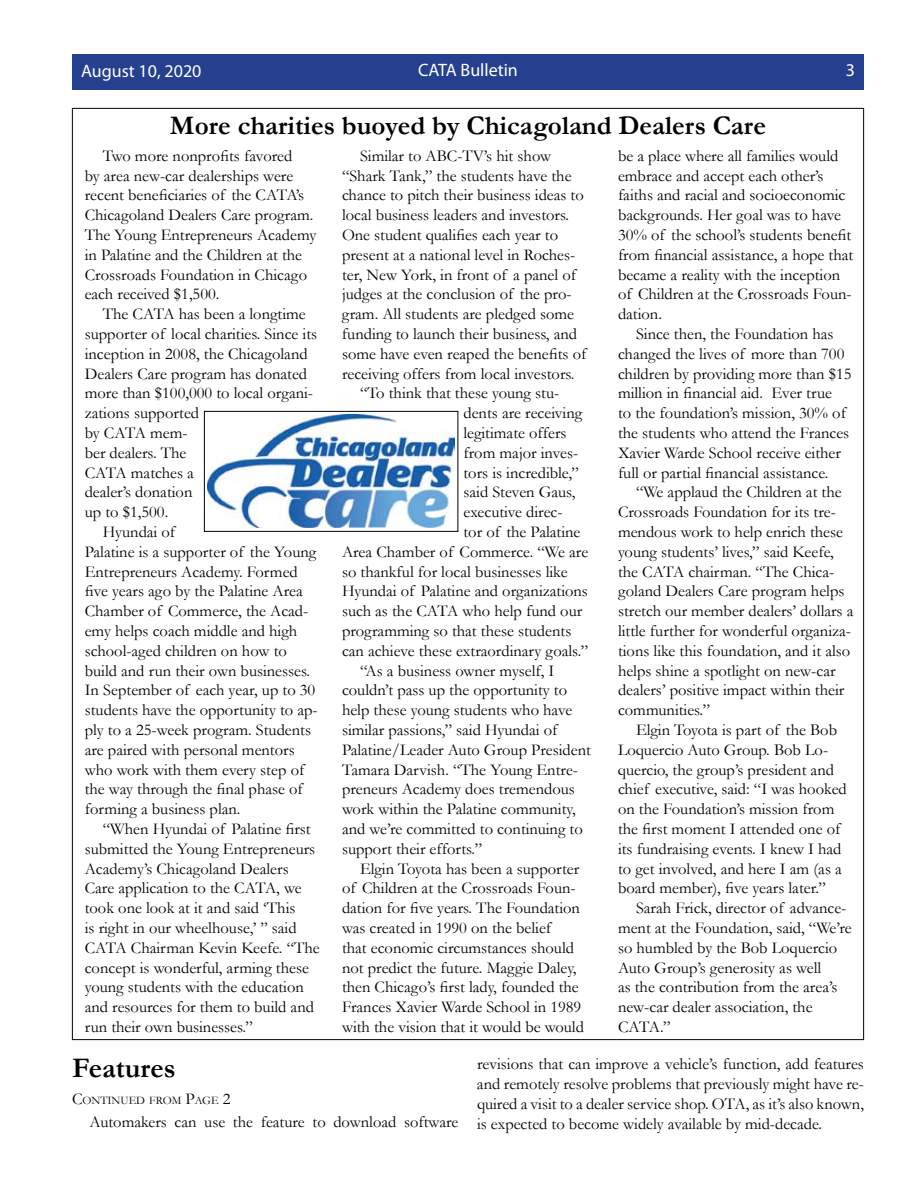
<style>
.page{position:relative;width:918px;height:1188px;background:#fff}
.page>*{position:absolute;margin:0;border:0;box-sizing:border-box;transform-origin:0 0}
.t1{font:700 28.5px "Garamond";color:#000}
.t2{font:700 27px "Garamond";color:#000}
.t3{font:18px "Myriad Pro";color:#fff}
.t4{font:16.5px/19.8px "Garamond";color:#000}
.t5{font:11.55px "Garamond";color:#000}
.s1{font-size:16.5px}
</style>
<div class="page">
<div style="left:204px;top:411px;width:254px;height:121px;border:1px solid #000"></div>
<div style="left:72px;top:54px;width:792px;height:36px;background:#24408f"></div>
<img style="left:208px;top:414px;width:246px;height:114px">
<p class="t3" style="left:81px;top:59px;width:122px">August 10, 2020</p>
<p class="t3" style="left:418px;top:58px;width:101px">CATA Bulletin</p>
<p class="t3" style="left:846px;top:58px;width:11px">3</p>
<h2 class="t2" style="left:170px;top:107px;width:598px">More charities buoyed by Chicagoland Dealers Care</h2>
<p class="t4" style="left:618px;top:145px;width:237px">be a place where all families would embrace and accept each other’s faiths and racial and socioeconomic backgrounds. Her goal was to have<br>30% of the school’s students benefit from financial assistance, a hope that became a reality with the inception of Children at the Crossroads Foun&shy;dation.</p>
<p class="t4" style="left:618px;top:323px;width:235px;text-indent:18px">Since then, the Foundation has changed the lives of more than 700 children by providing more than $15 million in financial aid. Ever true<br>to the foundation’s mission, 30% of the students who attend the Frances Xavier Warde School receive either full or partial financial assistance.</p>
<p class="t4" style="left:618px;top:482px;width:237px;text-indent:18px">“We applaud the Children at the Crossroads Foundation for its tre&shy;mendous work to help enrich these young students’ lives,” said Keefe, the CATA chairman. “The Chica&shy;goland Dealers Care program helps stretch our member dealers’ dollars a little further for wonderful organiza&shy;tions like this foundation, and it also helps shine a spotlight on new-car dealers’ positive impact within their communities.”</p>
<p class="t4" style="left:618px;top:719px;width:230px;text-indent:18px">Elgin Toyota is part of the Bob Loquercio Auto Group. Bob Lo&shy;quercio, the group’s president and chief executive, said: “I was hooked on the Foundation’s mission from the first moment I attended one of its fundraising events. I knew I had to get involved, and here I am (as a board member), five years later.”</p>
<p class="t4" style="left:618px;top:898px;width:235px;text-indent:18px">Sarah Frick, director of advance&shy;ment at the Foundation, said, “We’re so humbled by the Bob Loquercio<br>Auto Group’s generosity as well<br>as the contribution from the area’s new-car dealer association, the<br>CATA.”</p>
<p class="t4" style="left:85px;top:145px;width:233px;text-indent:18px">Two more nonprofits favored<br>by area new-car dealerships were recent beneficiaries of the CATA’s<br>Chicagoland Dealers Care program.<br>The Young Entrepreneurs Academy in Palatine and the Children at the<br>Crossroads Foundation in Chicago each received $1,500.</p>
<p class="t4" style="left:103px;top:304px;width:204px">The CATA has been a longtime</p>
<p class="t4" style="left:85px;top:323px;width:234px">supporter of local charities. Since its</p>
<p class="t4" style="left:85px;top:343px;width:224px">inception in 2008, the Chicagoland</p>
<p class="t4" style="left:85px;top:363px;width:224px">Dealers Care program has donated</p>
<p class="t4" style="left:85px;top:383px;width:230px">more than $100,000 to local organi-</p>
<p class="t4" style="left:85px;top:403px;width:116px">zations supported</p>
<p class="t4" style="left:85px;top:422px;width:104px">by CATA mem-</p>
<p class="t4" style="left:85px;top:442px;width:103px">ber dealers. The</p>
<p class="t4" style="left:85px;top:462px;width:111px">CATA matches a</p>
<p class="t4" style="left:85px;top:482px;width:109px">dealer’s donation</p>
<p class="t4" style="left:85px;top:502px;width:85px">up to $1,500.</p>
<p class="t4" style="left:103px;top:521px;width:74px">Hyundai of</p>
<p class="t4" style="left:85px;top:541px;width:233px">Palatine is a supporter of the Young</p>
<p class="t4" style="left:85px;top:561px;width:215px">Entrepreneurs Academy. Formed</p>
<p class="t4" style="left:85px;top:581px;width:220px">five years ago by the Palatine Area</p>
<p class="t4" style="left:85px;top:601px;width:225px">Chamber of Commerce, the Acad-</p>
<p class="t4" style="left:85px;top:620px;width:214px">emy helps coach middle and high</p>
<p class="t4" style="left:85px;top:640px;width:204px">school-aged children on how to</p>
<p class="t4" style="left:85px;top:660px;width:227px">build and run their own businesses.</p>
<p class="t4" style="left:85px;top:680px;width:232px">In September of each year, up to 30</p>
<p class="t4" style="left:85px;top:700px;width:234px">students have the opportunity to ap-</p>
<p class="t4" style="left:85px;top:719px;width:228px">ply to a 25-week program. Students</p>
<p class="t4" style="left:85px;top:739px;width:211px">are paired with personal mentors</p>
<p class="t4" style="left:85px;top:759px;width:221px">who work with them every step of</p>
<p class="t4" style="left:85px;top:779px;width:220px">the way through the final phase of</p>
<p class="t4" style="left:85px;top:799px;width:157px">forming a business plan.</p>
<p class="t4" style="left:103px;top:818px;width:210px">“When Hyundai of Palatine first</p>
<p class="t4" style="left:85px;top:838px;width:232px">submitted the Young Entrepreneurs</p>
<p class="t4" style="left:85px;top:858px;width:205px">Academy’s Chicagoland Dealers</p>
<p class="t4" style="left:85px;top:878px;width:218px">Care application to the CATA, we</p>
<p class="t4" style="left:85px;top:898px;width:212px">took one look at it and said ‘This</p>
<p class="t4" style="left:85px;top:917px;width:213px">is right in our wheelhouse,’ ” said</p>
<p class="t4" style="left:85px;top:937px;width:236px">CATA Chairman Kevin Keefe. “The</p>
<p class="t4" style="left:85px;top:957px;width:226px">concept is wonderful, arming these</p>
<p class="t4" style="left:85px;top:977px;width:221px">young students with the education</p>
<p class="t4" style="left:85px;top:997px;width:231px">and resources for them to build and</p>
<p class="t4" style="left:85px;top:1016px;width:170px">run their own businesses.”</p>
<p class="t4" style="left:360px;top:145px;width:193px">Similar to ABC-TV’s hit show</p>
<p class="t4" style="left:342px;top:165px;width:231px">“Shark Tank,” the students have the</p>
<p class="t4" style="left:342px;top:185px;width:243px">chance to pitch their business ideas to</p>
<p class="t4" style="left:342px;top:205px;width:229px">local business leaders and investors.</p>
<p class="t4" style="left:342px;top:224px;width:218px">One student qualifies each year to</p>
<p class="t4" style="left:342px;top:244px;width:235px">present at a national level in Roches-</p>
<p class="t4" style="left:342px;top:264px;width:236px">ter, New York, in front of a panel of</p>
<p class="t4" style="left:342px;top:284px;width:231px">judges at the conclusion of the pro-</p>
<p class="t4" style="left:342px;top:304px;width:234px">gram. All students are pledged some</p>
<p class="t4" style="left:342px;top:323px;width:237px">funding to launch their business, and</p>
<p class="t4" style="left:342px;top:343px;width:246px">some have even reaped the benefits of</p>
<p class="t4" style="left:342px;top:363px;width:234px">receiving offers from local investors.</p>
<p class="t4" style="left:360px;top:383px;width:201px">“To think that these young stu-</p>
<p class="t4" style="left:463px;top:403px;width:120px">dents are receiving</p>
<p class="t4" style="left:463px;top:422px;width:105px">legitimate offers</p>
<p class="t4" style="left:463px;top:442px;width:116px">from major inves-</p>
<p class="t4" style="left:464px;top:462px;width:117px">tors is incredible,”</p>
<p class="t4" style="left:464px;top:482px;width:113px">said Steven Gaus,</p>
<p class="t4" style="left:464px;top:502px;width:101px">executive direc-</p>
<p class="t4" style="left:463px;top:521px;width:118px">tor of the Palatine</p>
<p class="t4" style="left:342px;top:541px;width:248px">Area Chamber of Commerce. “We are</p>
<p class="t4" style="left:342px;top:561px;width:227px">so thankful for local businesses like</p>
<p class="t4" style="left:342px;top:581px;width:247px">Hyundai of Palatine and organizations</p>
<p class="t4" style="left:342px;top:601px;width:242px">such as the CATA who help fund our</p>
<p class="t4" style="left:342px;top:620px;width:231px">programming so that these students</p>
<p class="t4" style="left:342px;top:640px;width:248px">can achieve these extraordinary goals.”</p>
<p class="t4" style="left:360px;top:660px;width:196px">“As a business owner myself, I</p>
<p class="t4" style="left:342px;top:680px;width:227px">couldn’t pass up the opportunity to</p>
<p class="t4" style="left:342px;top:700px;width:232px">help these young students who have</p>
<p class="t4" style="left:342px;top:719px;width:217px">similar passions,” said Hyundai of</p>
<p class="t4" style="left:342px;top:739px;width:251px">Palatine/Leader Auto Group President</p>
<p class="t4" style="left:342px;top:759px;width:238px">Tamara Darvish. “The Young Entre-</p>
<p class="t4" style="left:342px;top:779px;width:234px">preneurs Academy does tremendous</p>
<p class="t4" style="left:342px;top:799px;width:235px">work within the Palatine community,</p>
<p class="t4" style="left:342px;top:818px;width:242px">and we’re committed to continuing to</p>
<p class="t4" style="left:342px;top:838px;width:142px">support their efforts.”</p>
<p class="t4" style="left:360px;top:858px;width:221px">Elgin Toyota has been a supporter</p>
<p class="t4" style="left:342px;top:878px;width:235px">of Children at the Crossroads Foun-</p>
<p class="t4" style="left:342px;top:898px;width:240px">dation for five years. The Foundation</p>
<p class="t4" style="left:342px;top:917px;width:211px">was created in 1990 on the belief</p>
<p class="t4" style="left:342px;top:937px;width:234px">that economic circumstances should</p>
<p class="t4" style="left:342px;top:957px;width:236px">not predict the future. Maggie Daley,</p>
<p class="t4" style="left:342px;top:977px;width:238px">then Chicago’s first lady, founded the</p>
<p class="t4" style="left:342px;top:997px;width:241px">Frances Xavier Warde School in 1989</p>
<p class="t4" style="left:342px;top:1016px;width:243px">with the vision that it would be would</p>
<h1 class="t1" style="left:72px;top:1049px;width:105px">Features</h1>
<p class="t5" style="left:72px;top:1092px;width:160px"><span class="s1">C</span>ontinued from <span class="s1">P</span>age <span class="s1">2</span></p>
<p class="t4" style="left:90px;top:1112px;width:371px">Automakers can use the feature to download software</p>
<p class="t4" style="left:477px;top:1054px;width:389px;text-align:justify">revisions that can improve a vehicle’s function, add features and remotely resolve problems that previously might have re&shy;quired a visit to a dealer service shop. OTA, as it’s also known, is expected to become widely available by mid-decade.</p>
</div>
